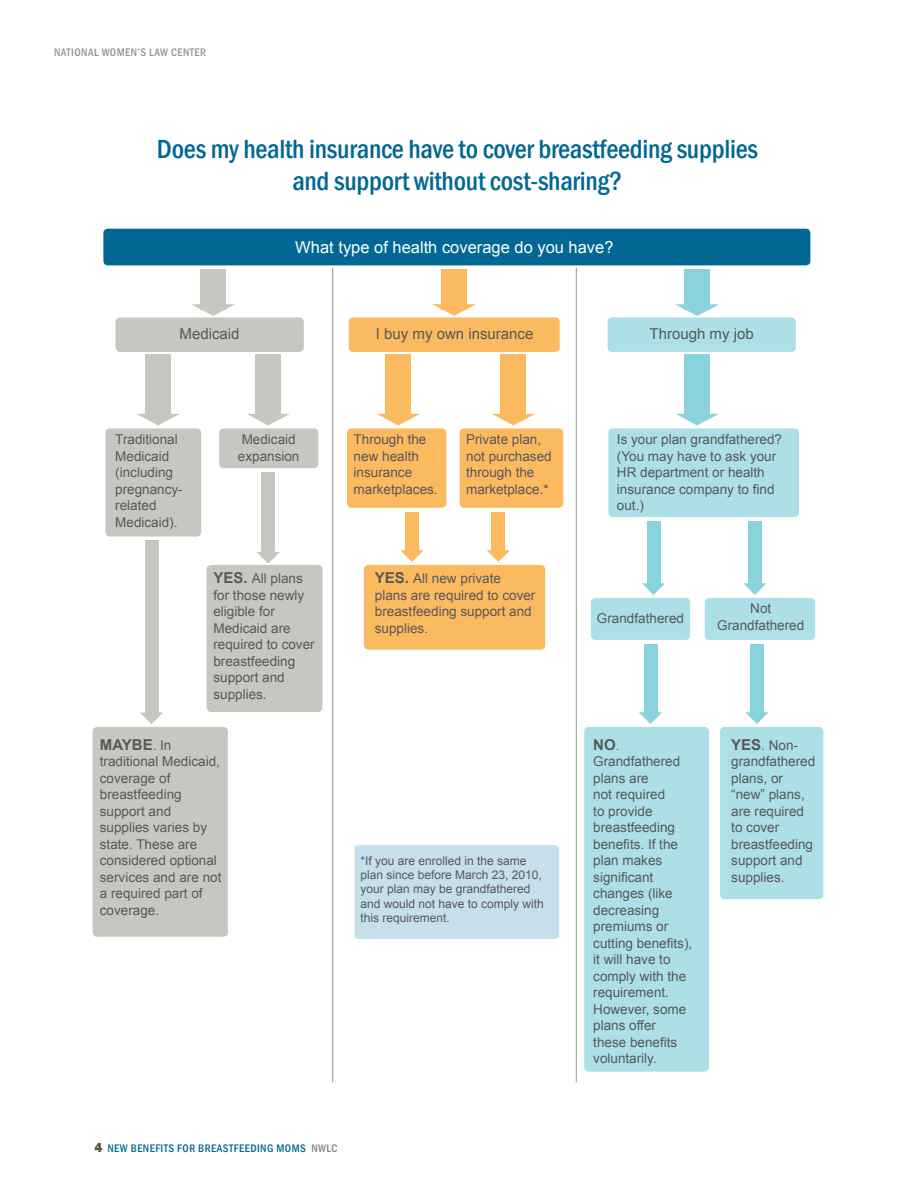
<style>
.page{position:relative;width:918px;height:1188px;background:#fff}
.page>*{position:absolute;margin:0;border:0;box-sizing:border-box;transform-origin:0 0}
.chart_text{font:500 condensed 27px/31.5px "Franklin Gothic";letter-spacing:-.01em;color:#006893;text-align:center}
.chart_text-2{font:16.5px "Arial";color:#fff}
.chart_text-3{font:15px "Arial";color:#57585a}
.chart_text-4{font:700 15px "Arial";color:#57585a}
.chart_text-5{font:13.5px/16.5px "Arial";color:#57585a}
.chart_text-6{font:12px/14.4px "Arial";color:#57585a}
.t1{font:500 condensed 11.25px "Franklin Gothic";letter-spacing:.04em;color:#006893}
.t2{font:500 condensed 11.25px "Franklin Gothic";letter-spacing:.04em;color:#94948a}
.s1{font-weight:700;font-size:15px}
.s2{font-weight:400;font-size:13.5px}
.s3{font-weight:800;font-stretch:normal;font-size:13.5px;color:#585646}
.s4{color:#808285}
</style>
<div class="page">
<div style="left:103px;top:229px;width:707px;height:36px;background:#006893;border-radius:4px"></div>
<div style="left:591px;top:598px;width:99px;height:42px;background:#addfe7;border-radius:4px"></div>
<div style="left:705px;top:598px;width:110px;height:42px;background:#addfe7;border-radius:4px"></div>
<div style="left:364px;top:565px;width:181px;height:85px;background:#fcba60;border-radius:4px"></div>
<div style="left:207px;top:565px;width:116px;height:147px;background:#c7c7c1;border-radius:4px"></div>
<div style="left:93px;top:727px;width:135px;height:210px;background:#c7c7c1;border-radius:4px"></div>
<div style="left:584px;top:727px;width:125px;height:345px;background:#addfe7;border-radius:4px"></div>
<div style="left:720px;top:727px;width:103px;height:172px;background:#addfe7;border-radius:4px"></div>
<div style="left:355px;top:845px;width:204px;height:94px;background:#c7dfeb"></div>
<hr style="left:332px;top:268px;width:1px;height:814px;background:#94948a">
<hr style="left:576px;top:268px;width:1px;height:814px;background:#94948a">
<div style="left:105px;top:428px;width:96px;height:109px;background:#c7c7c1;border-radius:4px"></div>
<div style="left:347px;top:428px;width:99px;height:80px;background:#fcba60;border-radius:4px"></div>
<div style="left:460px;top:428px;width:103px;height:80px;background:#fcba60;border-radius:4px"></div>
<div style="left:608px;top:428px;width:191px;height:89px;background:#addfe7;border-radius:4px"></div>
<div style="left:219px;top:428px;width:99px;height:40px;background:#c7c7c1;border-radius:4px"></div>
<div style="left:349px;top:317px;width:211px;height:35px;background:#fcba60;border-radius:4px"></div>
<div style="left:608px;top:317px;width:188px;height:35px;background:#addfe7;border-radius:4px"></div>
<div style="left:116px;top:317px;width:188px;height:35px;background:#c7c7c1;border-radius:4px"></div>
<div style="left:200px;top:269px;width:26px;height:41px;background:#c7c7c1"></div>
<svg style="left:191px;top:304px;width:44px;height:12px"></svg>
<div style="left:261px;top:473px;width:14px;height:85px;background:#c7c7c1"></div>
<svg style="left:257px;top:552px;width:23px;height:12px"></svg>
<div style="left:145px;top:540px;width:13px;height:177px;background:#c7c7c1"></div>
<svg style="left:140px;top:713px;width:23px;height:11px"></svg>
<div style="left:386px;top:355px;width:25px;height:62px;background:#fcba60"></div>
<svg style="left:377px;top:414px;width:43px;height:11px"></svg>
<div style="left:145px;top:355px;width:26px;height:62px;background:#c7c7c1"></div>
<svg style="left:137px;top:414px;width:42px;height:11px"></svg>
<div style="left:405px;top:512px;width:14px;height:41px;background:#fcba60"></div>
<svg style="left:400px;top:550px;width:24px;height:12px"></svg>
<div style="left:491px;top:512px;width:14px;height:41px;background:#fcba60"></div>
<svg style="left:487px;top:550px;width:23px;height:12px"></svg>
<div style="left:501px;top:355px;width:25px;height:62px;background:#fcba60"></div>
<svg style="left:492px;top:414px;width:43px;height:11px"></svg>
<div style="left:255px;top:355px;width:26px;height:62px;background:#c7c7c1"></div>
<svg style="left:247px;top:414px;width:42px;height:11px"></svg>
<div style="left:684px;top:355px;width:26px;height:62px;background:#89d3dd"></div>
<svg style="left:676px;top:414px;width:43px;height:11px"></svg>
<div style="left:647px;top:521px;width:13px;height:64px;background:#89d3dd"></div>
<svg style="left:642px;top:583px;width:23px;height:12px"></svg>
<div style="left:748px;top:521px;width:14px;height:64px;background:#89d3dd"></div>
<svg style="left:743px;top:583px;width:24px;height:12px"></svg>
<div style="left:644px;top:644px;width:13px;height:73px;background:#89d3dd"></div>
<svg style="left:639px;top:712px;width:23px;height:12px"></svg>
<div style="left:750px;top:644px;width:14px;height:73px;background:#89d3dd"></div>
<svg style="left:745px;top:712px;width:24px;height:12px"></svg>
<div style="left:441px;top:269px;width:26px;height:41px;background:#fcba60"></div>
<svg style="left:432px;top:304px;width:44px;height:12px"></svg>
<div style="left:684px;top:269px;width:26px;height:41px;background:#89d3dd"></div>
<svg style="left:675px;top:304px;width:44px;height:12px"></svg>
<p class="t2" style="left:54px;top:45px;width:154px">NATIONAL WOMEN’S LAW CENTER</p>
<p class="chart_text" style="left:157px;top:133px;width:603px">Does my health insurance have to cover breastfeeding supplies and support without cost-sharing?</p>
<p class="chart_text-2" style="left:295px;top:236px;width:320px">What type of health coverage do you have?</p>
<p class="chart_text-3" style="left:180px;top:324px;width:62px">Medicaid</p>
<p class="chart_text-3" style="left:376px;top:324px;width:159px">I buy my own insurance</p>
<p class="chart_text-3" style="left:650px;top:324px;width:106px">Through my job</p>
<p class="chart_text-5" style="left:115px;top:431px;width:69px">Traditional<br>Medicaid (including pregnancy&shy;related<br>Medicaid).</p>
<p class="chart_text-5" style="left:354px;top:431px;width:86px">Through the new health insurance marketplaces.</p>
<p class="chart_text-5" style="left:466px;top:431px;width:87px">Private plan, not purchased through the marketplace.*</p>
<p class="chart_text-5" style="left:238px;top:431px;width:63px">Medicaid expansion</p>
<p class="chart_text-5" style="left:213px;top:570px;width:103px"><span class="s1">YES.</span> All plans for those newly eligible for<br>Medicaid are required to cover breastfeeding support and supplies.</p>
<p class="chart_text-4" style="left:100px;top:735px;width:73px">MAYBE<span class="s2">. In</span></p>
<p class="chart_text-5" style="left:100px;top:753px;width:123px">traditional Medicaid, coverage of breastfeeding support and supplies varies by state. These are considered optional services and are not a required part of coverage.</p>
<p class="chart_text-5" style="left:375px;top:570px;width:162px"><span class="s1">YES.</span> All new private plans are required to cover breastfeeding support and supplies.</p>
<p class="chart_text-6" style="left:361px;top:853px;width:185px">*If you are enrolled in the same plan since before March 23, 2010, your plan may be grandfathered and would not have to comply with this requirement.</p>
<p class="t1" style="left:94px;top:1141px;width:244px"><span class="s3">4</span> NEW BENEFITS FOR BREASTFEEDING MOMS <span class="s4">NWLC</span></p>
<p class="chart_text-5" style="left:617px;top:431px;width:167px">Is your plan grandfathered? (You may have to ask your<br>HR department or health insurance company to find out.)</p>
<p class="chart_text-5" style="left:597px;top:610px;width:89px">Grandfathered</p>
<p class="chart_text-5" style="left:717px;top:600px;width:89px;text-align:center">Not<br>Grandfathered</p>
<p class="chart_text-4" style="left:593px;top:735px;width:28px">NO<span class="s2">.</span></p>
<p class="chart_text-5" style="left:593px;top:753px;width:101px">Grandfathered plans are<br>not required<br>to provide breastfeeding benefits. If the plan makes significant changes (like decreasing premiums or cutting benefits), it will have to comply with the requirement.<br>However, some plans offer these benefits voluntarily.</p>
<p class="chart_text-5" style="left:731px;top:737px;width:86px"><span class="s1">YES</span>. Non&shy;grandfathered plans, or “new” plans, are required to cover breastfeeding support and supplies.</p>
</div>
